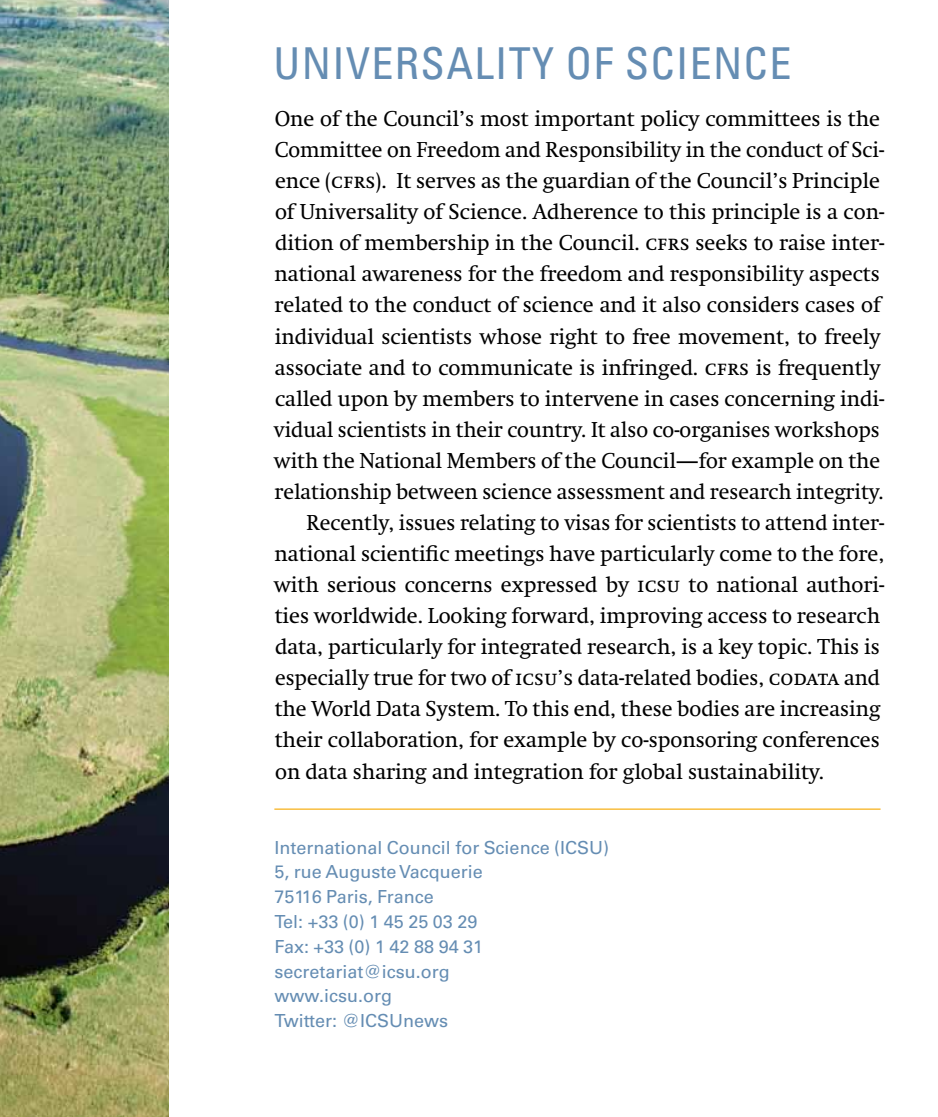
<style>
.page{position:relative;width:938px;height:1117px;background:#fff}
.page>*{position:absolute;margin:0;border:0;box-sizing:border-box;transform-origin:0 0}
.t1{font:condensed 43.88px "Univers LT Std";letter-spacing:.03em;color:#658db3}
.t2{font:21.38px "Swift";color:#000}
.t3{font:18px/24.8px "Univers LT Std";color:#658db3}
.s1{font-family:"Swift Regular SC"}
</style>
<div class="page">
<img style="left:0;top:0;width:169px;height:1116px">
<hr style="left:274px;top:808px;width:606px;height:1px;background:#f6a800">
<h1 class="t1" style="left:274px;top:36px;width:519px">U NIVERSALITY OF SCI ENCE</h1>
<p class="t2" style="left:275px;top:106px;width:607px">One of the Council’s most important policy committees is the</p>
<p class="t2" style="left:275px;top:137px;width:611px">Committee on Freedom and Responsibility in the conduct of Sci-</p>
<p class="t2" style="left:275px;top:168px;width:606px">ence <span class="s1">(cfrs)</span>. It serves as the guardian of the Council’s Principle</p>
<p class="t2" style="left:275px;top:199px;width:611px">of Universality of Science. Adherence to this principle is a con-</p>
<p class="t2" style="left:275px;top:230px;width:611px">dition of membership in the Council. <span class="s1">cfrs</span> seeks to raise inter-</p>
<p class="t2" style="left:274px;top:262px;width:607px">national awareness for the freedom and responsibility aspects</p>
<p class="t2" style="left:274px;top:293px;width:607px">related to the conduct of science and it also considers cases of</p>
<p class="t2" style="left:275px;top:324px;width:607px">individual scientists whose right to free movement, to freely</p>
<p class="t2" style="left:275px;top:355px;width:607px">associate and to communicate is infringed. <span class="s1">cfrs</span> is frequently</p>
<p class="t2" style="left:275px;top:386px;width:611px">called upon by members to intervene in cases concerning indi-</p>
<p class="t2" style="left:274px;top:417px;width:607px">vidual scientists in their country. It also co-organises workshops</p>
<p class="t2" style="left:274px;top:448px;width:608px">with the National Members of the Council—for example on the</p>
<p class="t2" style="left:274px;top:479px;width:610px">relationship between science assessment and research integrity.</p>
<p class="t2" style="left:306px;top:510px;width:579px">Recently, issues relating to visas for scientists to attend inter-</p>
<p class="t2" style="left:274px;top:541px;width:611px">national scientific meetings have particularly come to the fore,</p>
<p class="t2" style="left:274px;top:572px;width:612px">with serious concerns expressed by <span class="s1">icsu</span> to national authori-</p>
<p class="t2" style="left:275px;top:603px;width:607px">ties worldwide. Looking forward, improving access to research</p>
<p class="t2" style="left:275px;top:634px;width:606px">data, particularly for integrated research, is a key topic. This is</p>
<p class="t2" style="left:275px;top:665px;width:606px">especially true for two of <span class="s1">icsu’s</span> data-related bodies, <span class="s1">codata</span> and</p>
<p class="t2" style="left:275px;top:696px;width:607px">the World Data System. To this end, these bodies are increasing</p>
<p class="t2" style="left:275px;top:727px;width:606px">their collaboration, for example by co-sponsoring conferences</p>
<p class="t2" style="left:275px;top:758px;width:550px">on data sharing and integration for global sustainability.</p>
<p class="t3" style="left:274px;top:834px;width:336px">I nternational Council for Science (ICSU)<br>5, rue Auguste Vacquerie<br>75116 Paris, France<br>Tel: +33 (0) 1 45 25 03 29<br>Fax: +33 (0) 1 42 88 94 31 secretariat@icsu.org<br>www.icsu.org<br>Twitter: @ICSUnews</p>
</div>
